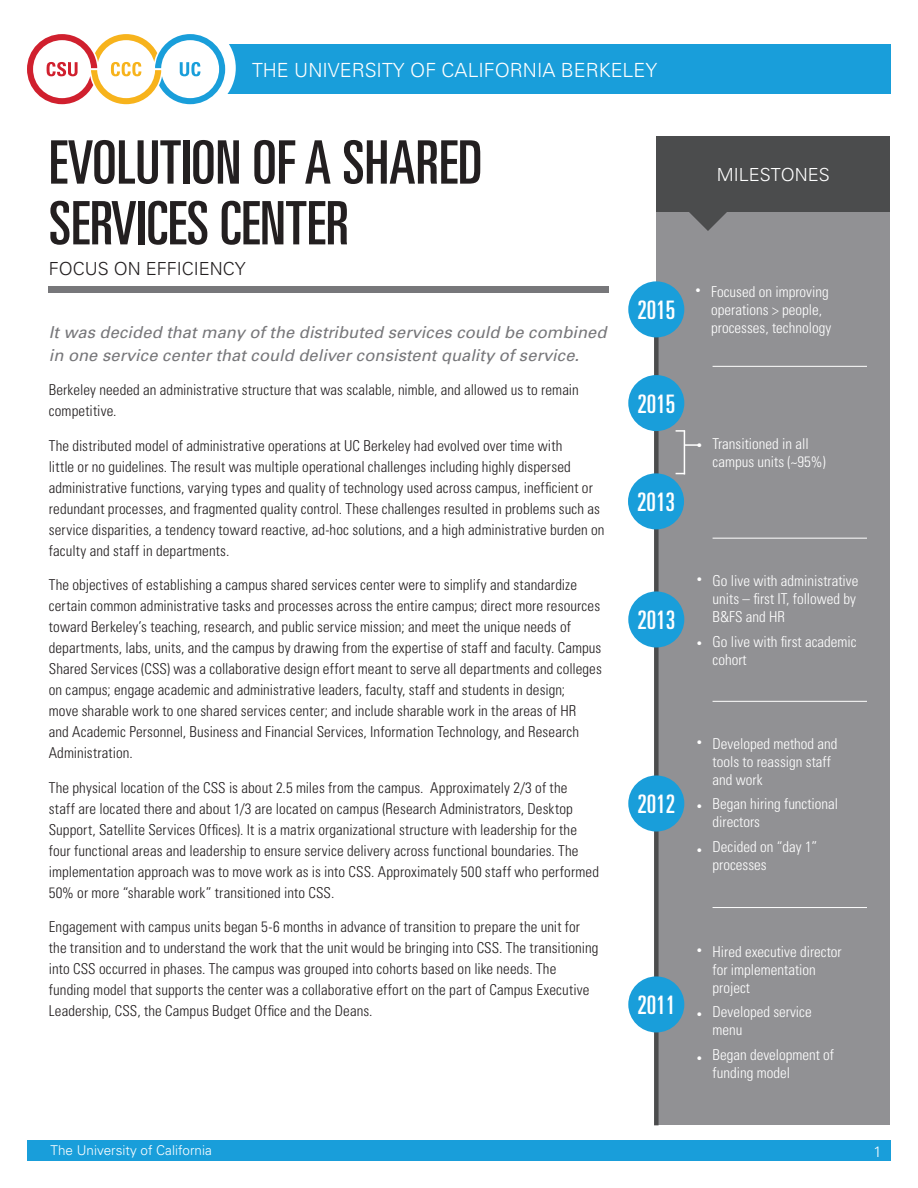
<style>
.page{position:relative;width:918px;height:1188px;background:#fff}
.page>*{position:absolute;margin:0;border:0;box-sizing:border-box;transform-origin:0 0}
.t1{font:ultra-condensed 60px "Univers";color:#231f20}
.t2{font:ultra-condensed 25.5px "Univers";color:#fff}
.t3{font:300 19.5px "Univers";color:#fff}
.t4{font:300 18px "Univers";color:#231f20}
.t5{font:300 18px "Univers";color:#fff}
.t6{font:italic 16.5px/22.5px "Univers";letter-spacing:.005em;color:#77777a}
.t7{font:300 condensed 15px/21px "Univers";letter-spacing:.005em;color:#231f20}
.t8{font:300 condensed 15px/18px "Univers";color:#fff}
.t9{font:300 15px "Univers";color:#fff}
.t10{font:300 13.5px "Univers";color:#fff}
.t11{font:300 10.5px "Univers";color:#fff}
</style>
<div class="page">
<div style="left:27px;top:1141px;width:864px;height:20px;background:#199eda"></div>
<div style="left:49px;top:286px;width:560px;height:6px;background:#77777a"></div>
<div style="left:656px;top:179px;width:234px;height:946px;background:#919194"></div>
<div style="left:656px;top:136px;width:234px;height:75px;background:#4b4c4d"></div>
<div style="left:212px;top:44px;width:679px;height:50px;background:#199eda"></div>
<div style="left:146px;top:23px;width:90px;height:90px;background:#fff;border-radius:50%"></div>
<div style="left:654px;top:317px;width:5px;height:808px;background:#4b4c4d"></div>
<svg style="left:685px;top:211px;width:46px;height:20px"></svg>
<svg style="left:27px;top:34px;width:198px;height:70px"></svg>
<div style="left:628px;top:281px;width:56px;height:56px;background:#199eda;border-radius:50%"></div>
<div style="left:628px;top:591px;width:56px;height:56px;background:#199eda;border-radius:50%"></div>
<div style="left:628px;top:775px;width:56px;height:57px;background:#199eda;border-radius:50%"></div>
<div style="left:628px;top:976px;width:56px;height:56px;background:#199eda;border-radius:50%"></div>
<div style="left:628px;top:375px;width:56px;height:56px;background:#199eda;border-radius:50%"></div>
<div style="left:628px;top:473px;width:56px;height:56px;background:#199eda;border-radius:50%"></div>
<hr style="left:684px;top:431px;width:1px;height:43px;background:#fff">
<svg style="left:676px;top:430px;width:9px;height:2px"></svg>
<svg style="left:685px;top:444px;width:14px;height:2px"></svg>
<hr style="left:713px;top:366px;width:154px;height:1px;background:#fff">
<hr style="left:713px;top:538px;width:154px;height:1px;background:#fff">
<hr style="left:713px;top:701px;width:154px;height:1px;background:#fff">
<hr style="left:713px;top:907px;width:154px;height:1px;background:#fff">
<p class="t3" style="left:252px;top:58px;width:407px">THE UNIVERSITY OF CALIFORNIA BERKELEY</p>
<p class="t1" style="left:49px;top:128px;width:435px">EVOLUTION OF A SHARED</p>
<p class="t1" style="left:49px;top:189px;width:302px">SERVICES CENTER</p>
<p class="t4" style="left:49px;top:258px;width:199px">FOCUS ON EFFICIENCY</p>
<p class="t6" style="left:49px;top:321px;width:559px">It was decided that many of the distributed services could be combined in one service center that could deliver consistent quality of service.</p>
<p class="t7" style="left:49px;top:379px;width:531px">Berkeley needed an administrative structure that was scalable, nimble, and allowed us to remain competitive.</p>
<p class="t7" style="left:49px;top:435px;width:557px">The distributed model of administrative operations at UC Berkeley had evolved over time with<br>little or no guidelines. The result was multiple operational challenges including highly dispersed administrative functions, varying types and quality of technology used across campus, inefficient or redundant processes, and fragmented quality control. These challenges resulted in problems such as service disparities, a tendency toward reactive, ad-hoc solutions, and a high administrative burden on faculty and staff in departments.</p>
<p class="t7" style="left:49px;top:574px;width:555px">The objectives of establishing a campus shared services center were to simplify and standardize certain common administrative tasks and processes across the entire campus; direct more resources toward Berkeley’s teaching, research, and public service mission; and meet the unique needs of departments, labs, units, and the campus by drawing from the expertise of staff and faculty. Campus Shared Services (CSS) was a collaborative design effort meant to serve all departments and colleges on campus; engage academic and administrative leaders, faculty, staff and students in design;<br>move sharable work to one shared services center; and include sharable work in the areas of HR<br>and Academic Personnel, Business and Financial Services, Information Technology, and Research Administration.</p>
<p class="t7" style="left:49px;top:777px;width:552px">The physical location of the CSS is about 2.5 miles from the campus. Approximately 2/3 of the<br>staff are located there and about 1/3 are located on campus (Research Administrators, Desktop Support, Satellite Services Offices). It is a matrix organizational structure with leadership for the four functional areas and leadership to ensure service delivery across functional boundaries. The implementation approach was to move work as is into CSS. Approximately 500 staff who performed 50% or more “sharable work” transitioned into CSS.</p>
<p class="t7" style="left:49px;top:916px;width:551px">Engagement with campus units began 5-6 months in advance of transition to prepare the unit for the transition and to understand the work that the unit would be bringing into CSS. The transitioning into CSS occurred in phases. The campus was grouped into cohorts based on like needs. The funding model that supports the center was a collaborative effort on the part of Campus Executive Leadership, CSS, the Campus Budget Office and the Deans.</p>
<p class="t5" style="left:717px;top:164px;width:115px">MILESTONES</p>
<p class="t2" style="left:637px;top:295px;width:39px">2015</p>
<p class="t11" style="left:696px;top:284px;width:7px">•</p>
<p class="t8" style="left:711px;top:283px;width:119px">Focused on improving</p>
<p class="t8" style="left:711px;top:301px;width:112px">operations &gt; people,</p>
<p class="t8" style="left:711px;top:319px;width:121px">processes, technology</p>
<p class="t2" style="left:637px;top:389px;width:39px">2015</p>
<p class="t2" style="left:637px;top:487px;width:39px">2013</p>
<p class="t11" style="left:697px;top:439px;width:7px">•</p>
<p class="t8" style="left:713px;top:435px;width:98px">Transitioned in all</p>
<p class="t8" style="left:713px;top:453px;width:115px">campus units (~95%)</p>
<p class="t2" style="left:637px;top:605px;width:39px">2013</p>
<p class="t11" style="left:697px;top:573px;width:7px">•</p>
<p class="t11" style="left:697px;top:637px;width:7px">•</p>
<p class="t8" style="left:713px;top:571px;width:147px">Go live with administrative units – first IT, followed by</p>
<p class="t8" style="left:713px;top:607px;width:74px">B&amp;FS and HR</p>
<p class="t8" style="left:713px;top:632px;width:146px">Go live with first academic cohort</p>
<p class="t2" style="left:637px;top:789px;width:39px">2012</p>
<p class="t11" style="left:697px;top:736px;width:7px">•</p>
<p class="t11" style="left:697px;top:800px;width:7px">•</p>
<p class="t11" style="left:697px;top:844px;width:7px">•</p>
<p class="t8" style="left:713px;top:734px;width:126px">Developed method and</p>
<p class="t8" style="left:713px;top:752px;width:120px">tools to reassign staff</p>
<p class="t8" style="left:713px;top:770px;width:51px">and work</p>
<p class="t8" style="left:713px;top:795px;width:127px">Began hiring functional</p>
<p class="t8" style="left:713px;top:813px;width:49px">directors</p>
<p class="t8" style="left:713px;top:838px;width:106px">Decided on “day 1”</p>
<p class="t8" style="left:713px;top:856px;width:56px">processes</p>
<p class="t2" style="left:637px;top:990px;width:39px">2011</p>
<p class="t11" style="left:697px;top:944px;width:7px">•</p>
<p class="t11" style="left:697px;top:1008px;width:7px">•</p>
<p class="t11" style="left:697px;top:1052px;width:7px">•</p>
<p class="t8" style="left:713px;top:942px;width:131px">Hired executive director</p>
<p class="t8" style="left:713px;top:960px;width:105px">for implementation</p>
<p class="t8" style="left:713px;top:978px;width:39px">project</p>
<p class="t8" style="left:713px;top:1003px;width:101px">Developed service</p>
<p class="t8" style="left:713px;top:1021px;width:31px">menu</p>
<p class="t8" style="left:713px;top:1046px;width:123px">Began development of</p>
<p class="t8" style="left:713px;top:1064px;width:79px">funding model</p>
<p class="t10" style="left:51px;top:1142px;width:163px">The University of California</p>
<p class="t9" style="left:874px;top:1143px;width:10px">1</p>
</div>
